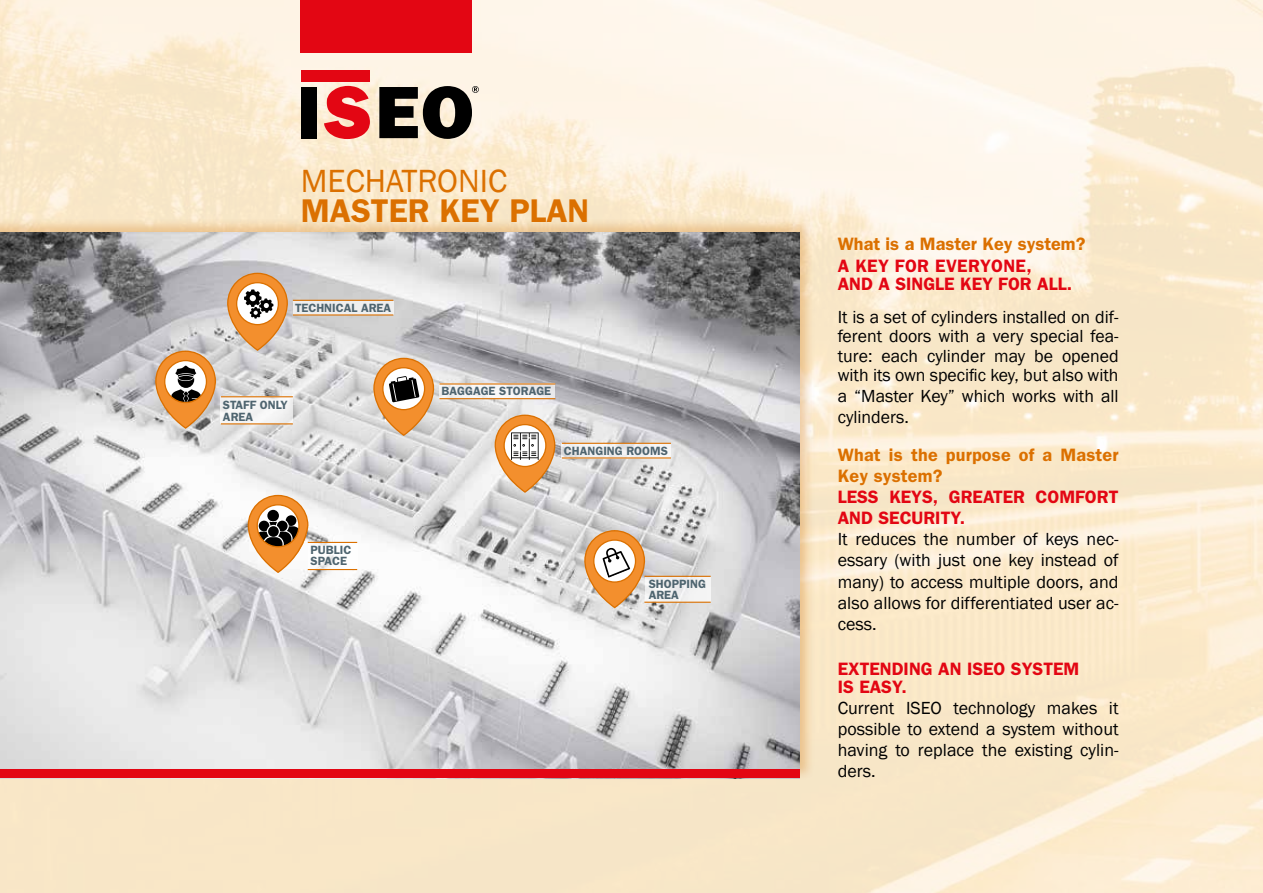
<style>
.page{position:relative;width:1263px;height:893px;background:#fff}
.page>*{position:absolute;margin:0;border:0;box-sizing:border-box;transform-origin:0 0}
.t1{font:600 33px "Franklin Gothic";color:#db7000}
.t2{font:33px "Franklin Gothic";color:#db7000}
.t3{font:18px/20.1px "Franklin Gothic";color:#000;text-align:justify}
.t4{font:600 18px/18px "Franklin Gothic";color:#e30613}
.t5{font:600 18px/21.6px "Franklin Gothic";letter-spacing:.01em;color:#db7000}
.t6{font:600 12px/11.2px "Franklin Gothic";color:#4e646f}
</style>
<div class="page">
<img style="left:0;top:0;width:1263px;height:893px">
<div style="left:301px;top:87px;width:16px;height:51px;background:#000"></div>
<svg style="left:324px;top:86px;width:46px;height:53px"></svg>
<div style="left:301px;top:70px;width:69px;height:12px;background:#e30613"></div>
<svg style="left:379px;top:86px;width:100px;height:53px"></svg>
<div style="left:301px;top:0;width:171px;height:52px;background:#e30613"></div>
<div style="left:0;top:218px;width:814px;height:563px;background:#cb6c00;opacity:.3"></div>
<img style="left:0;top:233px;width:799px;height:537px">
<div style="left:0;top:770px;width:799px;height:8px;background:#e30613"></div>
<svg style="left:584px;top:529px;width:62px;height:81px"></svg>
<svg style="left:373px;top:357px;width:62px;height:81px"></svg>
<svg style="left:494px;top:414px;width:62px;height:81px"></svg>
<svg style="left:155px;top:350px;width:62px;height:81px"></svg>
<svg style="left:226px;top:272px;width:63px;height:81px"></svg>
<svg style="left:247px;top:494px;width:62px;height:89px"></svg>
<div style="left:293px;top:301px;width:100px;height:13px;background:#efefef"></div>
<hr style="left:293px;top:314px;width:100px;height:2px;background:#db7000">
<hr style="left:293px;top:300px;width:100px;height:1px;background:#db7000">
<div style="left:645px;top:577px;width:66px;height:25px;background:#f1f1f2"></div>
<hr style="left:644px;top:576px;width:67px;height:1px;background:#db7000">
<hr style="left:644px;top:602px;width:67px;height:1px;background:#db7000">
<div style="left:439px;top:383px;width:116px;height:16px;background:linear-gradient(to right,#f6f6f6,#ededee)"></div>
<svg style="left:562px;top:444px;width:109px;height:13px"></svg>
<hr style="left:439px;top:398px;width:116px;height:1px;background:#db7000">
<hr style="left:562px;top:457px;width:109px;height:2px;background:#db7000">
<hr style="left:439px;top:383px;width:116px;height:2px;background:#db7000">
<hr style="left:562px;top:443px;width:109px;height:1px;background:#db7000">
<div style="left:221px;top:397px;width:72px;height:27px;background:#f5f5f5"></div>
<hr style="left:221px;top:396px;width:72px;height:1px;background:#db7000">
<hr style="left:221px;top:423px;width:72px;height:1px;background:#db7000">
<hr style="left:308px;top:569px;width:49px;height:1px;background:#db7000">
<div style="left:308px;top:542px;width:49px;height:27px;background:#fff"></div>
<hr style="left:308px;top:542px;width:49px;height:1px;background:#db7000">
<h1 class="t2" style="left:301px;top:161px;width:208px">MECHATRONIC</h1>
<h1 class="t1" style="left:301px;top:191px;width:290px">MASTER KEY PLAN</h1>
<p class="t6" style="left:295px;top:302px;width:98px">TECHNICAL AREA</p>
<p class="t6" style="left:223px;top:400px;width:66px">STAFF ONLY<br>AREA</p>
<p class="t6" style="left:311px;top:544px;width:42px">PUBLIC<br>SPACE</p>
<p class="t6" style="left:442px;top:386px;width:111px">BAGGAGE STORAGE</p>
<p class="t6" style="left:564px;top:445px;width:105px">CHANGING ROOMS</p>
<p class="t6" style="left:649px;top:578px;width:59px">SHOPPING<br>AREA</p>
<p class="t5" style="left:838px;top:233px;width:249px">What is a Master Key system?</p>
<p class="t4" style="left:838px;top:256px;width:236px">A KEY FOR EVERYONE,<br>AND A SINGLE KEY FOR ALL.</p>
<p class="t3" style="left:838px;top:307px;width:282px">It is a set of cylinders installed on dif&shy;ferent doors with a very special fea&shy;ture: each cylinder may be opened with its own specific key, but also with a “Master Key” which works with all cylinders.</p>
<p class="t5" style="left:838px;top:444px;width:282px">What is the purpose of a Master<br>Key system?</p>
<p class="t4" style="left:838px;top:487px;width:282px;line-height:21px">LESS KEYS, GREATER COMFORT<br>AND SECURITY.</p>
<p class="t3" style="left:838px;top:529px;width:282px;line-height:21.1px">It reduces the number of keys nec&shy;essary (with just one key instead of many) to access multiple doors, and also allows for differentiated user ac&shy;cess.</p>
<p class="t4" style="left:838px;top:660px;width:243px">EXTENDING AN ISEO SYSTEM<br>IS EASY.</p>
<p class="t3" style="left:838px;top:698px;width:282px;line-height:21px">Current ISEO technology makes it possible to extend a system without having to replace the existing cylin&shy;ders.</p>
</div>
